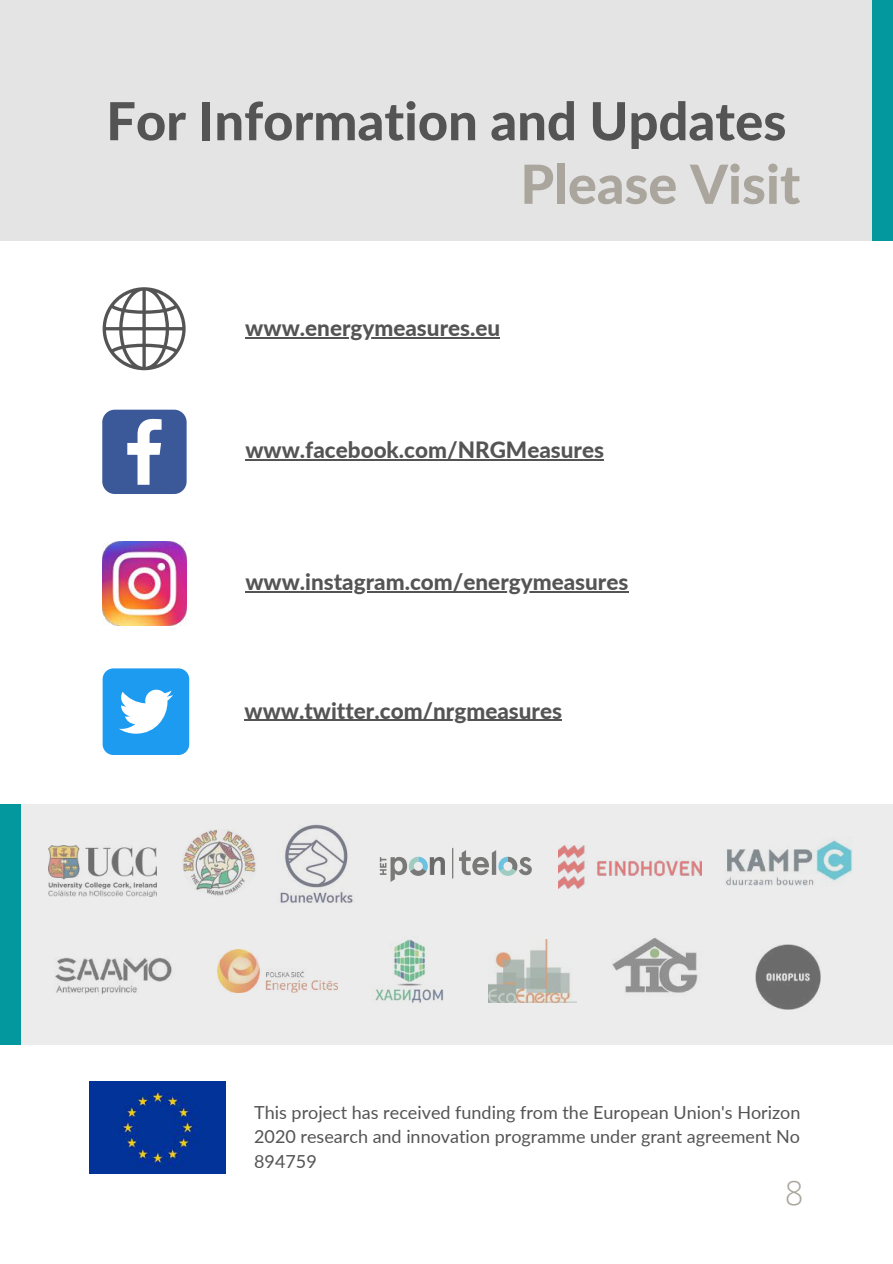
<style>
.page{position:relative;width:893px;height:1264px;background:#fff}
.page>*{position:absolute;margin:0;border:0;box-sizing:border-box;transform-origin:0 0}
.t1{font:800 54px "Lato";color:#aba69d}
.t2{font:800 52.5px "Lato";color:#545454}
.t3{font:300 33px "Open Sans";color:#aba69d}
.t4{font:800 22.5px "Lato";color:#545454}
.t5{font:18px/24.8px "Lato";color:#545454;text-align:justify}
</style>
<div class="page">
<div style="left:0;top:0;width:892px;height:241px;background:#e4e4e4"></div>
<img style="left:89px;top:1081px;width:136px;height:91px">
<svg style="left:20px;top:804px;width:872px;height:241px;background:#e1e1e0"></svg>
<svg style="left:103px;top:287px;width:83px;height:83px"></svg>
<img style="left:102px;top:541px;width:85px;height:84px">
<svg style="left:102px;top:409px;width:85px;height:85px"></svg>
<div style="left:103px;top:668px;width:86px;height:87px;background:#1d9bf0;border-radius:11px"></div>
<svg style="left:119px;top:689px;width:54px;height:44px"></svg>
<div style="left:871px;top:0;width:21px;height:241px;background:#03989e"></div>
<div style="left:0;top:804px;width:20px;height:241px;background:#03989e"></div>
<hr style="left:245px;top:337px;width:255px;height:1px;background:#545454">
<hr style="left:245px;top:459px;width:359px;height:1px;background:#545454">
<hr style="left:245px;top:591px;width:383px;height:1px;background:#545454">
<hr style="left:244px;top:719px;width:318px;height:2px;background:#545454">
<h2 class="t2" style="left:106px;top:88px;width:681px">For Information and Updates</h2>
<h1 class="t1" style="left:520px;top:150px;width:281px">Please Visit</h1>
<p class="t4" style="left:245px;top:314px;width:256px">www.energymeasures.eu</p>
<p class="t4" style="left:245px;top:436px;width:360px">www.facebook.com/NRGMeasures</p>
<p class="t4" style="left:245px;top:568px;width:384px">www.instagram.com/energymeasures</p>
<p class="t4" style="left:244px;top:696px;width:319px">www.twitter.com/nrgmeasures</p>
<p class="t5" style="left:254px;top:1099px;width:548px">This project has received funding from the European Union's Horizon 2020 research and innovation programme under grant agreement No 894759</p>
<h3 class="t3" style="left:784px;top:1169px;width:20px">8</h3>
</div>
